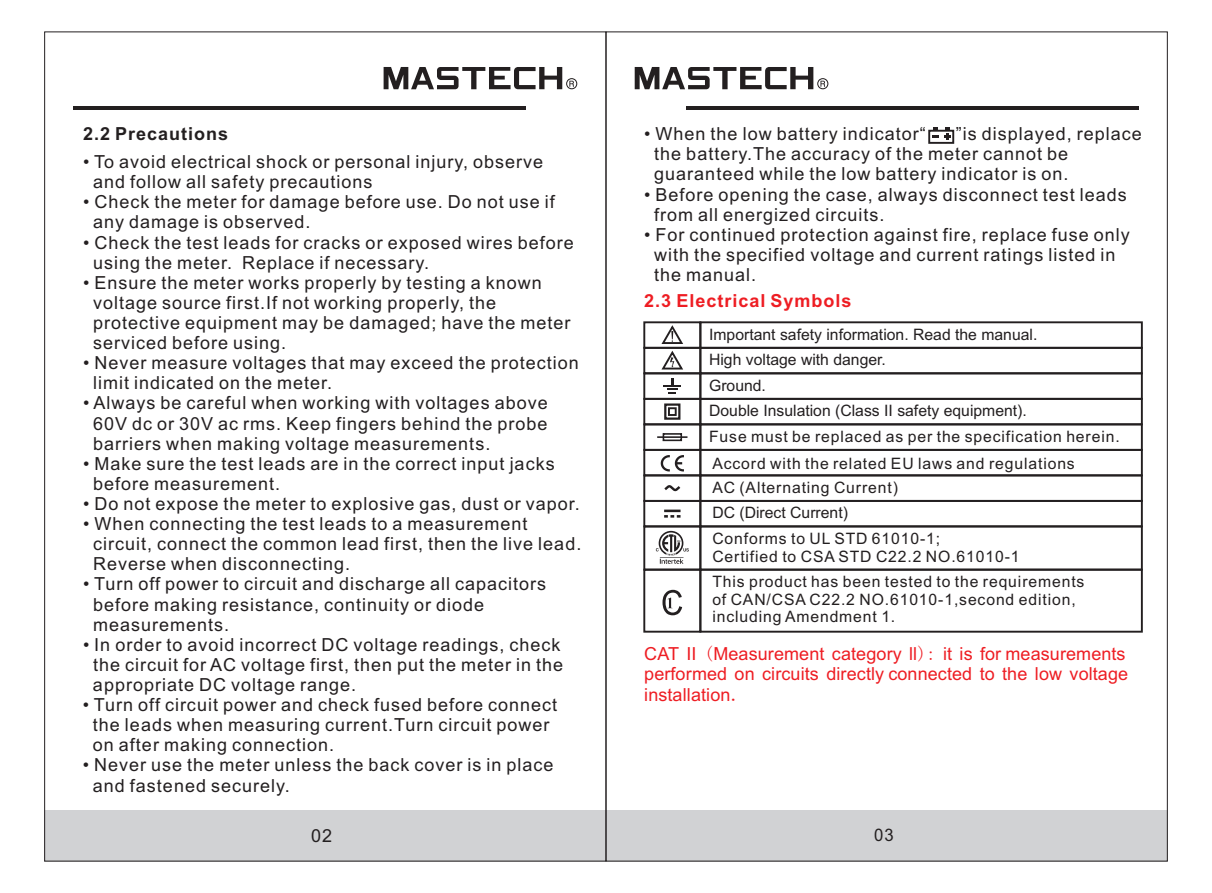
<style>
.page{position:relative;width:1212px;height:893px;background:#fff}
.page>*{position:absolute;margin:0;border:0;box-sizing:border-box;transform-origin:0 0}
.t1{font:18px/20px "Arial";letter-spacing:.055em;color:#231f20}
.t2{font:18px/20.7px "Arial";letter-spacing:.005em;color:#ee1d23}
.t3{font:700 18px "Arial";letter-spacing:.055em;color:#ee1d23}
.t4{font:700 18px "Arial";letter-spacing:.055em;color:#231f20}
.t5{font:17.32px "Arial";color:#231f20;scale:.96 1}
.t6{font:15.75px/17.6px "Arial";letter-spacing:.055em;color:#231f20}
.t7{font:15.75px/25.4px "Arial";color:#231f20}
.s1{font-family:"Sim Sun"}
.s2{font-family:"Sim Sun";font-size:20.25px}
</style>
<div class="page">
<div style="left:606px;top:810px;width:561px;height:51px;background:#d1d2d4"></div>
<div style="left:45px;top:810px;width:561px;height:51px;background:#d1d2d4"></div>
<svg style="left:635px;top:67px;width:193px;height:22px"></svg>
<hr style="left:686px;top:106px;width:452px;height:3px;background:#231f20">
<svg style="left:384px;top:67px;width:193px;height:22px"></svg>
<hr style="left:73px;top:106px;width:453px;height:3px;background:#231f20">
<div style="left:928px;top:130px;width:26px;height:14px;border:2px solid #231f20"></div>
<svg style="left:932px;top:127px;width:19px;height:13px"></svg>
<div style="left:664px;top:403px;width:16px;height:17px;border:2px solid #231f20"></div>
<div style="left:668px;top:407px;width:9px;height:9px;border:2px solid #231f20"></div>
<div style="left:699px;top:321px;width:444px;height:28px;border:2px solid #231f20"></div>
<div style="left:643px;top:321px;width:58px;height:28px;border:2px solid #231f20"></div>
<div style="left:699px;top:347px;width:444px;height:27px;border:2px solid #231f20"></div>
<div style="left:699px;top:372px;width:444px;height:28px;border:2px solid #231f20"></div>
<div style="left:699px;top:398px;width:444px;height:27px;border:2px solid #231f20"></div>
<div style="left:699px;top:423px;width:444px;height:28px;border:2px solid #231f20"></div>
<div style="left:643px;top:347px;width:58px;height:27px;border:2px solid #231f20"></div>
<div style="left:643px;top:372px;width:58px;height:28px;border:2px solid #231f20"></div>
<div style="left:643px;top:398px;width:58px;height:27px;border:2px solid #231f20"></div>
<div style="left:643px;top:423px;width:58px;height:28px;border:2px solid #231f20"></div>
<svg style="left:660px;top:325px;width:25px;height:45px"></svg>
<svg style="left:663px;top:378px;width:18px;height:16px"></svg>
<svg style="left:663px;top:433px;width:19px;height:8px"></svg>
<hr style="left:657px;top:436px;width:30px;height:2px;background:#231f20">
<div style="left:699px;top:449px;width:444px;height:27px;border:2px solid #231f20"></div>
<div style="left:643px;top:449px;width:58px;height:27px;border:2px solid #231f20"></div>
<div style="left:699px;top:474px;width:444px;height:28px;border:2px solid #231f20"></div>
<div style="left:643px;top:474px;width:58px;height:28px;border:2px solid #231f20"></div>
<svg style="left:661px;top:455px;width:23px;height:16px"></svg>
<svg style="left:664px;top:485px;width:16px;height:6px"></svg>
<div style="left:699px;top:500px;width:444px;height:27px;border:2px solid #231f20"></div>
<div style="left:643px;top:500px;width:58px;height:27px;border:2px solid #231f20"></div>
<svg style="left:664px;top:510px;width:16px;height:8px"></svg>
<svg style="left:656px;top:531px;width:33px;height:33px"></svg>
<div style="left:699px;top:525px;width:444px;height:46px;border:2px solid #231f20"></div>
<div style="left:643px;top:525px;width:58px;height:46px;border:2px solid #231f20"></div>
<div style="left:699px;top:569px;width:444px;height:64px;border:2px solid #231f20"></div>
<div style="left:643px;top:569px;width:58px;height:64px;border:2px solid #231f20"></div>
<svg style="left:662px;top:590px;width:20px;height:25px"></svg>
<p class="t4" style="left:83px;top:127px;width:147px">2.2 Precautions</p>
<p class="t1" style="left:93px;top:153px;width:451px;text-indent:-10px">• To avoid electrical shock or personal injury, observe and follow all safety precautions</p>
<p class="t1" style="left:93px;top:194px;width:463px;text-indent:-10px">• Check the meter for damage before use. Do not use if any damage is observed.</p>
<p class="t1" style="left:93px;top:234px;width:482px;text-indent:-10px">• Check the test leads for cracks or exposed wires before using the meter. Replace if necessary.</p>
<p class="t1" style="left:93px;top:274px;width:479px;text-indent:-10px">• Ensure the meter works properly by testing a known voltage source first.If not working properly, the protective equipment may be damaged; have the meter serviced before using.</p>
<p class="t1" style="left:93px;top:354px;width:487px;text-indent:-10px">• Never measure voltages that may exceed the protection limit indicated on the meter.</p>
<p class="t1" style="left:93px;top:395px;width:456px;text-align:justify;text-indent:-10px">• Always be careful when working with voltages above 60V dc or 30V ac rms. Keep fingers behind the probe barriers when making voltage measurements.</p>
<p class="t1" style="left:93px;top:455px;width:463px;text-indent:-10px">• Make sure the test leads are in the correct input jacks before measurement.</p>
<p class="t1" style="left:83px;top:495px;width:498px">• Do not expose the meter to explosive gas, dust or vapor.</p>
<p class="t1" style="left:93px;top:515px;width:490px;text-indent:-10px">• When connecting the test leads to a measurement circuit, connect the common lead first, then the live lead.<br>Reverse when disconnecting.</p>
<p class="t1" style="left:93px;top:576px;width:455px;text-indent:-10px">• Turn off power to circuit and discharge all capacitors before making resistance, continuity or diode measurements.</p>
<p class="t1" style="left:93px;top:636px;width:472px;text-indent:-10px">• In order to avoid incorrect DC voltage readings, check the circuit for AC voltage first, then put the meter in the appropriate DC voltage range.</p>
<p class="t1" style="left:93px;top:696px;width:466px;text-indent:-10px">• Turn off circuit power and check fused before connect the leads when measuring current.Turn circuit power on after making connection.</p>
<p class="t1" style="left:93px;top:757px;width:462px;text-indent:-10px">• Never use the meter unless the back cover is in place and fastened securely.</p>
<p class="t1" style="left:644px;top:126px;width:283px">• When the low battery indicator“</p>
<p class="t1" style="left:654px;top:126px;width:489px;text-indent:301px">”is displayed, replace the battery.The accuracy of the meter cannot be guaranteed while the low battery indicator is on.</p>
<p class="t1" style="left:654px;top:186px;width:474px;text-indent:-10px">• Before opening the case, always disconnect test leads from all energized circuits.</p>
<p class="t1" style="left:654px;top:226px;width:477px;text-indent:-10px">• For continued protection against fire, replace fuse only with the specified voltage and current ratings listed in the manual.</p>
<p class="t3" style="left:644px;top:294px;width:209px">2.3 Electrical Symbols</p>
<p class="t7" style="left:709px;top:323px;width:412px">Important safety information. Read the manual.<br>High voltage with danger.<br>Ground.<br>Double Insulation (Class II safety equipment).<br>Fuse must be replaced as per the specification herein.</p>
<p class="t6" style="left:712px;top:453px;width:364px;line-height:24.3px">Accord with the related EU laws and regulations<br>AC (Alternating Current)<br>DC (Direct Current)</p>
<p class="t6" style="left:712px;top:531px;width:309px">Conforms to UL STD 61010-1;<br>Certified to CSA STD C22.2 NO.61010-1</p>
<p class="t6" style="left:712px;top:574px;width:374px">This product has been tested to the requirements of CAN/CSA C22.2 NO.61010-1,second edition, including Amendment 1.</p>
<p class="t2" style="left:644px;top:645px;width:485px">CAT II <span class="s1">(</span>Measurement category ll<span class="s1">):</span> it is for measurements performed on circuits directly connected to the low voltage installation<span class="s2">.</span></p>
<p class="t1" style="left:311px;top:827px;width:23px">02</p>
<p class="t5" style="left:874px;top:829px;width:22px">03</p>
</div>
